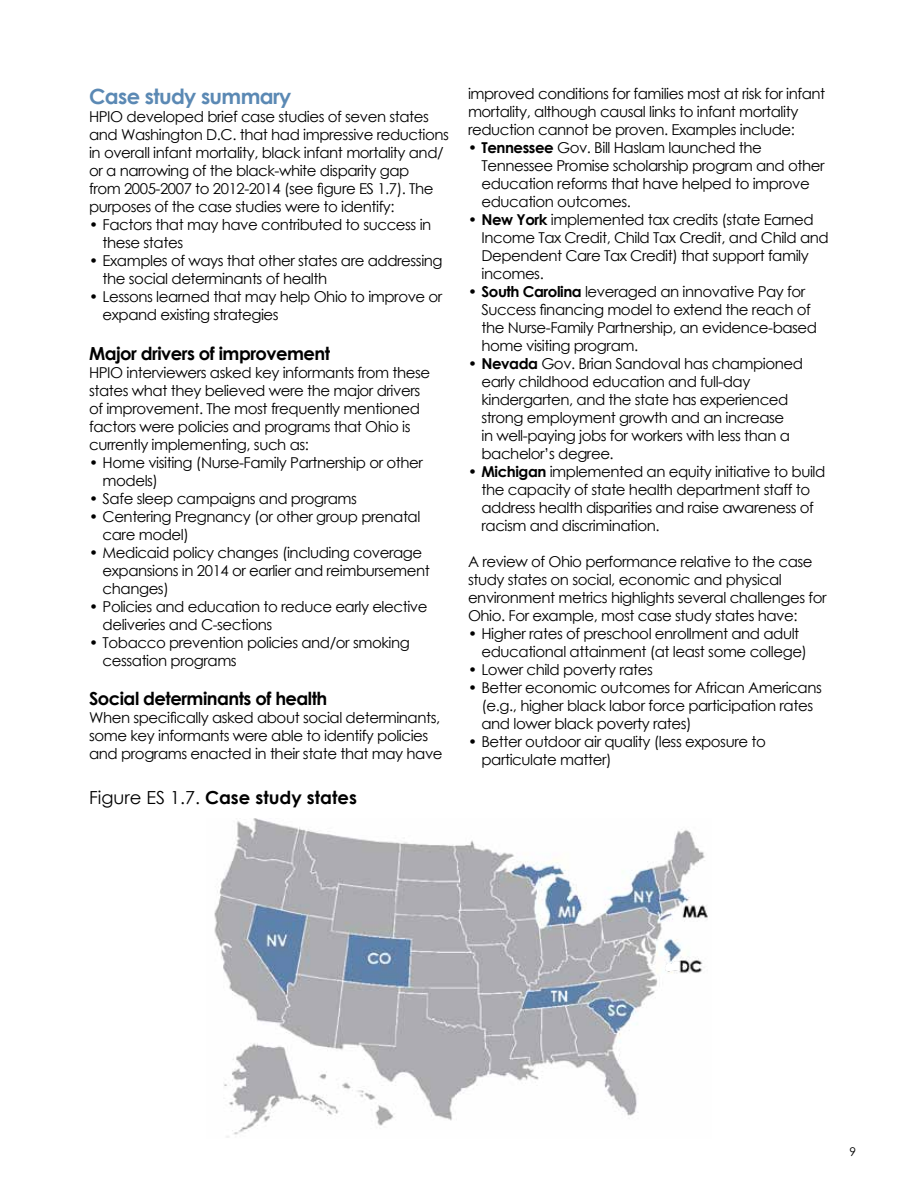
<style>
.page{position:relative;width:918px;height:1188px;background:#fff}
.page>*{position:absolute;margin:0;border:0;box-sizing:border-box;transform-origin:0 0}
.t1{font:700 21px "Century Gothic";letter-spacing:-.03em;color:#5b89b4}
.t2{font:700 18px "Century Gothic";letter-spacing:-.03em;color:#000}
.t3{font:700 18px "Century Gothic";color:#000}
.t4{font:15px/18px "Century Gothic";letter-spacing:-.03em;color:#000}
.t5{font:12px "Century Gothic";color:#000}
.s1{font-weight:400}
.s2{font-weight:700}
</style>
<div class="page">
<img style="left:214px;top:819px;width:494px;height:319px">
<h1 class="t1" style="left:89px;top:80px;width:204px">Case study summary</h1>
<p class="t4" style="left:89px;top:107px;width:361px">HPIO developed brief case studies of seven states and Washington D.C. that had impressive reductions in overall infant mortality, black infant mortality and/ or a narrowing of the black-white disparity gap<br>from 2005-2007 to 2012-2014 (see figure ES 1.7). The purposes of the case studies were to identify:</p>
<p class="t4" style="left:103px;top:215px;width:330px;text-indent:-14px">• Factors that may have contributed to success in these states</p>
<p class="t4" style="left:103px;top:251px;width:342px;text-indent:-13px">• Examples of ways that other states are addressing the social determinants of health</p>
<p class="t4" style="left:103px;top:287px;width:341px;text-indent:-14px">• Lessons learned that may help Ohio to improve or expand existing strategies</p>
<p class="t2" style="left:89px;top:339px;width:243px">Major drivers of improvement</p>
<p class="t4" style="left:89px;top:363px;width:343px">HPIO interviewers asked key informants from these states what they believed were the major drivers of improvement. The most frequently mentioned factors were policies and programs that Ohio is currently implementing, such as:</p>
<p class="t4" style="left:103px;top:453px;width:322px;text-indent:-13px">• Home visiting (Nurse-Family Partnership or other models)</p>
<p class="t4" style="left:89px;top:489px;width:269px">• Safe sleep campaigns and programs</p>
<p class="t4" style="left:103px;top:507px;width:319px;text-indent:-14px">• Centering Pregnancy (or other group prenatal care model)</p>
<p class="t4" style="left:103px;top:543px;width:329px;text-indent:-14px">• Medicaid policy changes (including coverage expansions in 2014 or earlier and reimbursement changes)</p>
<p class="t4" style="left:103px;top:597px;width:326px;text-indent:-13px">• Policies and education to reduce early elective deliveries and C-sections</p>
<p class="t4" style="left:103px;top:633px;width:309px;text-indent:-13px">• Tobacco prevention policies and/or smoking cessation programs</p>
<p class="t2" style="left:89px;top:685px;width:240px">Social determinants of health</p>
<p class="t4" style="left:89px;top:709px;width:355px">When specifically asked about social determinants, some key informants were able to identify policies and programs enacted in their state that may have</p>
<p class="t3" style="left:89px;top:784px;width:269px"><span class="s1">Figure ES 1.7.</span> Case study states</p>
<p class="t4" style="left:468px;top:85px;width:359px">improved conditions for families most at risk for infant mortality, although causal links to infant mortality reduction cannot be proven. Examples include:</p>
<p class="t4" style="left:482px;top:139px;width:345px;text-indent:-14px"><span class="s2">• Tennessee</span> Gov. Bill Haslam launched the Tennessee Promise scholarship program and other education reforms that have helped to improve education outcomes.</p>
<p class="t4" style="left:482px;top:211px;width:349px;text-indent:-14px"><span class="s2">• New York</span> implemented tax credits (state Earned Income Tax Credit, Child Tax Credit, and Child and Dependent Care Tax Credit) that support family incomes.</p>
<p class="t4" style="left:482px;top:283px;width:337px;text-indent:-14px"><span class="s2">• South Carolina</span> leveraged an innovative Pay for Success financing model to extend the reach of the Nurse-Family Partnership, an evidence-based home visiting program.</p>
<p class="t4" style="left:482px;top:355px;width:323px;text-indent:-14px"><span class="s2">• Nevada</span> Gov. Brian Sandoval has championed early childhood education and full-day kindergarten, and the state has experienced strong employment growth and an increase<br>in well-paying jobs for workers with less than a bachelor’s degree.</p>
<p class="t4" style="left:482px;top:463px;width:345px;text-indent:-13px"><span class="s2">• Michigan</span> implemented an equity initiative to build the capacity of state health department staff to address health disparities and raise awareness of racism and discrimination.</p>
<p class="t4" style="left:468px;top:553px;width:360px">A review of Ohio performance relative to the case study states on social, economic and physical environment metrics highlights several challenges for Ohio. For example, most case study states have:</p>
<p class="t4" style="left:482px;top:625px;width:327px;text-indent:-14px">• Higher rates of preschool enrollment and adult educational attainment (at least some college)</p>
<p class="t4" style="left:468px;top:661px;width:186px">• Lower child poverty rates</p>
<p class="t4" style="left:482px;top:679px;width:342px;text-indent:-14px">• Better economic outcomes for African Americans (e.g., higher black labor force participation rates and lower black poverty rates)</p>
<p class="t4" style="left:482px;top:733px;width:286px;text-indent:-14px">• Better outdoor air quality (less exposure to particulate matter)</p>
<p class="t5" style="left:850px;top:1143px;width:8px">9</p>
</div>
